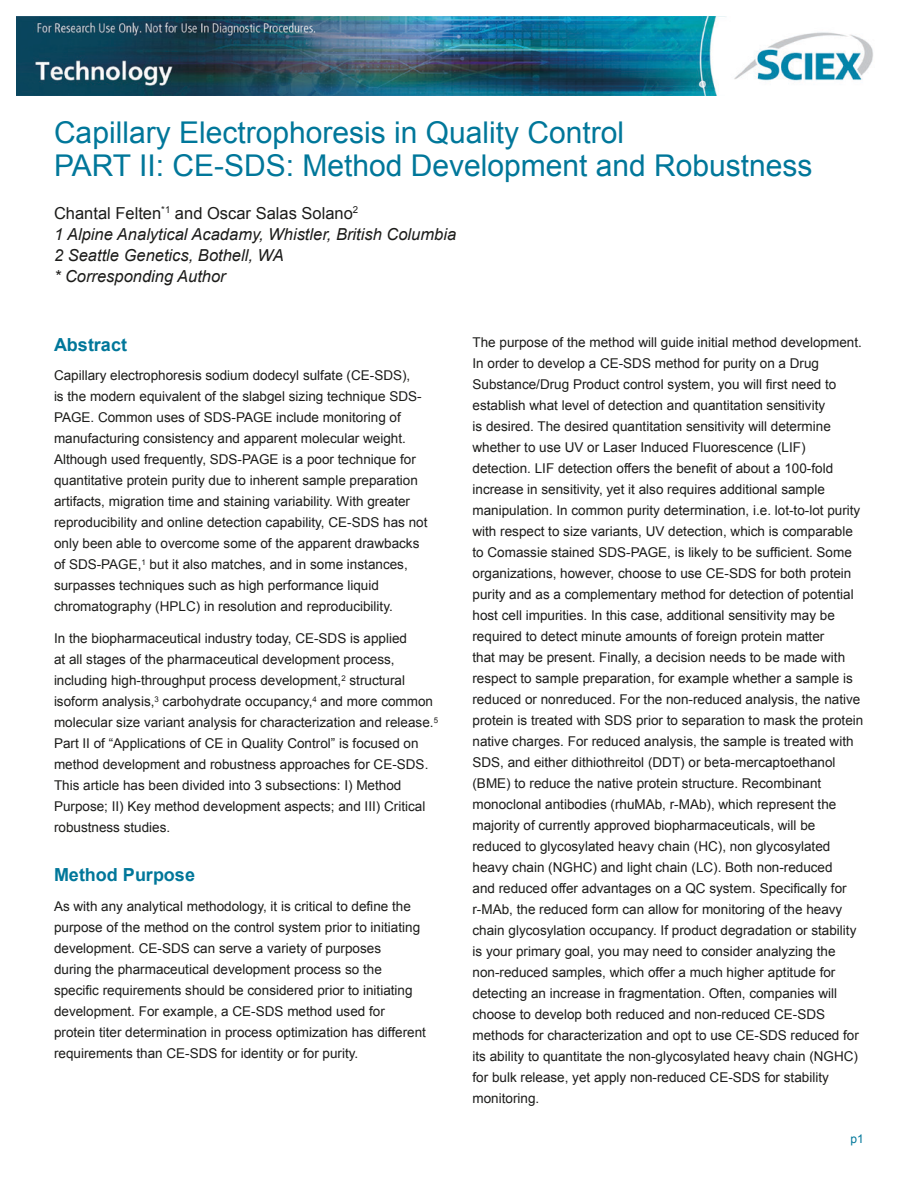
<style>
.page{position:relative;width:918px;height:1188px;background:#fff}
.page>*{position:absolute;margin:0;border:0;box-sizing:border-box;transform-origin:0 0}
.Heading{font:30px/33px "Arial";color:#00779a}
.Subhead_1{font:700 18px "Arial";color:#00779a}
.Location{font:italic 16.5px "Arial";color:#1c1c1a}
.Author{font:16.5px "Arial";color:#1c1c1a}
.BodyCopy{font:13.5px/21px "Arial";color:#1c1c1a}
.Page_No_Rt{font:12px "Arial";color:#00779a}
</style>
<div class="page">
<img style="left:16px;top:16px;width:857px;height:80px">
<p class="Heading" style="left:54px;top:117px;width:760px">Capillary Electrophoresis in Quality Control<br>PART II: CE-SDS: Method Development and Robustness</p>
<p class="Author" style="left:54px;top:202px;width:306px">Chantal Felten<sup>*1</sup> and Oscar Salas Solano<sup>2</sup></p>
<p class="Location" style="left:54px;top:223px;width:404px">1 Alpine Analytical Acadamy, Whistler, British Columbia</p>
<p class="Location" style="left:54px;top:244px;width:231px">2 Seattle Genetics, Bothell, WA</p>
<p class="Location" style="left:54px;top:265px;width:173px">* Corresponding Author</p>
<p class="Subhead_1" style="left:54px;top:332px;width:75px">Abstract</p>
<p class="BodyCopy" style="left:54px;top:365px;width:375px">Capillary electrophoresis sodium dodecyl sulfate (CE-SDS),<br>is the modern equivalent of the slabgel sizing technique SDS-PAGE. Common uses of SDS-PAGE include monitoring of manufacturing consistency and apparent molecular weight.<br>Although used frequently, SDS-PAGE is a poor technique for quantitative protein purity due to inherent sample preparation artifacts, migration time and staining variability. With greater reproducibility and online detection capability, CE-SDS has not only been able to overcome some of the apparent drawbacks of SDS-PAGE,<sup>1</sup> but it also matches, and in some instances, surpasses techniques such as high performance liquid chromatography (HPLC) in resolution and reproducibility.</p>
<p class="BodyCopy" style="left:54px;top:628px;width:386px">In the biopharmaceutical industry today, CE-SDS is applied<br>at all stages of the pharmaceutical development process, including high-throughput process development,<sup>2</sup> structural isoform analysis,<sup>3</sup> carbohydrate occupancy,<sup>4</sup> and more common molecular size variant analysis for characterization and release.<sup>5<br></sup>Part II of “Applications of CE in Quality Control” is focused on method development and robustness approaches for CE-SDS.<br>This article has been divided into 3 subsections: I) Method Purpose; II) Key method development aspects; and III) Critical robustness studies.</p>
<p class="Subhead_1" style="left:54px;top:863px;width:143px">Method Purpose</p>
<p class="BodyCopy" style="left:54px;top:896px;width:373px">As with any analytical methodology, it is critical to define the purpose of the method on the control system prior to initiating development. CE-SDS can serve a variety of purposes<br>during the pharmaceutical development process so the specific requirements should be considered prior to initiating development. For example, a CE-SDS method used for protein titer determination in process optimization has different requirements than CE-SDS for identity or for purity.</p>
<p class="BodyCopy" style="left:472px;top:332px;width:392px">The purpose of the method will guide initial method development.<br>In order to develop a CE-SDS method for purity on a Drug Substance/Drug Product control system, you will first need to establish what level of detection and quantitation sensitivity<br>is desired. The desired quantitation sensitivity will determine whether to use UV or Laser Induced Fluorescence (LIF) detection. LIF detection offers the benefit of about a 100-fold increase in sensitivity, yet it also requires additional sample manipulation. In common purity determination, i.e. lot-to-lot purity with respect to size variants, UV detection, which is comparable to Comassie stained SDS-PAGE, is likely to be sufficient. Some organizations, however, choose to use CE-SDS for both protein purity and as a complementary method for detection of potential host cell impurities. In this case, additional sensitivity may be required to detect minute amounts of foreign protein matter<br>that may be present. Finally, a decision needs to be made with respect to sample preparation, for example whether a sample is reduced or nonreduced. For the non-reduced analysis, the native protein is treated with SDS prior to separation to mask the protein native charges. For reduced analysis, the sample is treated with SDS, and either dithiothreitol (DDT) or beta-mercaptoethanol (BME) to reduce the native protein structure. Recombinant monoclonal antibodies (rhuMAb, r-MAb), which represent the majority of currently approved biopharmaceuticals, will be reduced to glycosylated heavy chain (HC), non glycosylated heavy chain (NGHC) and light chain (LC). Both non-reduced<br>and reduced offer advantages on a QC system. Specifically for r-MAb, the reduced form can allow for monitoring of the heavy chain glycosylation occupancy. If product degradation or stability is your primary goal, you may need to consider analyzing the non-reduced samples, which offer a much higher aptitude for detecting an increase in fragmentation. Often, companies will choose to develop both reduced and non-reduced CE-SDS methods for characterization and opt to use CE-SDS reduced for its ability to quantitate the non-glycosylated heavy chain (NGHC) for bulk release, yet apply non-reduced CE-SDS for stability monitoring.</p>
<p class="Page_No_Rt" style="left:851px;top:1131px;width:15px">p1</p>
</div>
